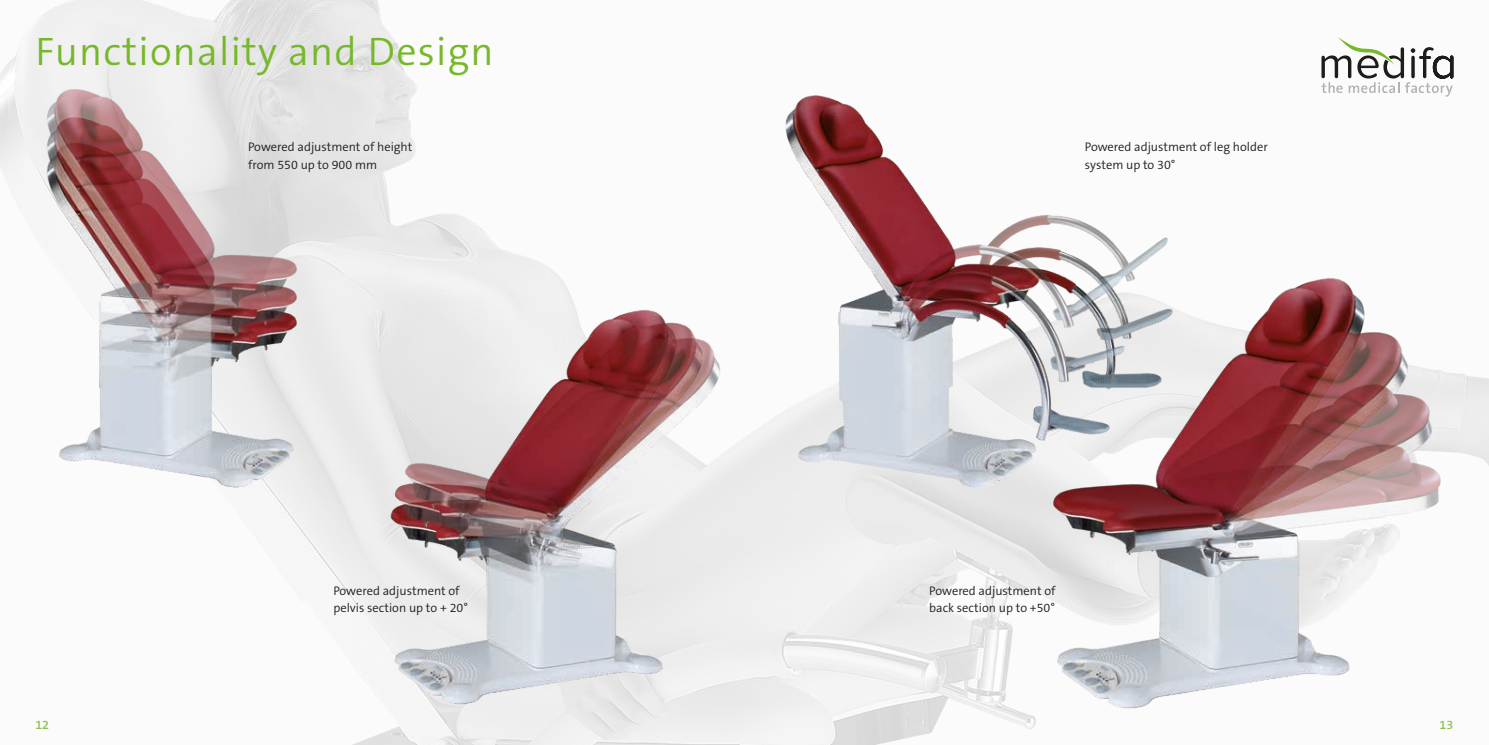
<style>
.page{position:relative;width:1489px;height:745px;background:#fff}
.page>*{position:absolute;margin:0;border:0;box-sizing:border-box;transform-origin:0 0}
.t1{font:300 40px "The Sans B W4";letter-spacing:.03em;color:#76b82a}
.t2{font:300 12.5px/17.5px "The Sans B W4";color:#1d1d1b}
.t3{font:600 12.5px "The Sans B W6";color:#76b82a}
</style>
<div class="page">
<img style="left:0;top:0;width:1488px;height:744px">
<svg style="left:1321px;top:37px;width:132px;height:60px"></svg>
<img style="left:730px;top:88px;width:472px;height:426px">
<img style="left:993px;top:239px;width:460px;height:476px">
<img style="left:0;top:89px;width:345px;height:399px">
<img style="left:351px;top:274px;width:425px;height:467px">
<h1 class="t1" style="left:35px;top:26px;width:459px">Functionality and Design</h1>
<p class="t2" style="left:248px;top:138px;width:166px">Powered adjustment of height from 550 up to 900 mm</p>
<p class="t2" style="left:1084px;top:138px;width:184px">Powered adjustment of leg holder system up to 30°</p>
<p class="t2" style="left:333px;top:581px;width:136px">Powered adjustment of pelvis section up to + 20°</p>
<p class="t2" style="left:929px;top:581px;width:128px">Powered adjustment of back section up to +50°</p>
<p class="t3" style="left:35px;top:716px;width:15px">12</p>
<p class="t3" style="left:1439px;top:716px;width:15px">13</p>
</div>
